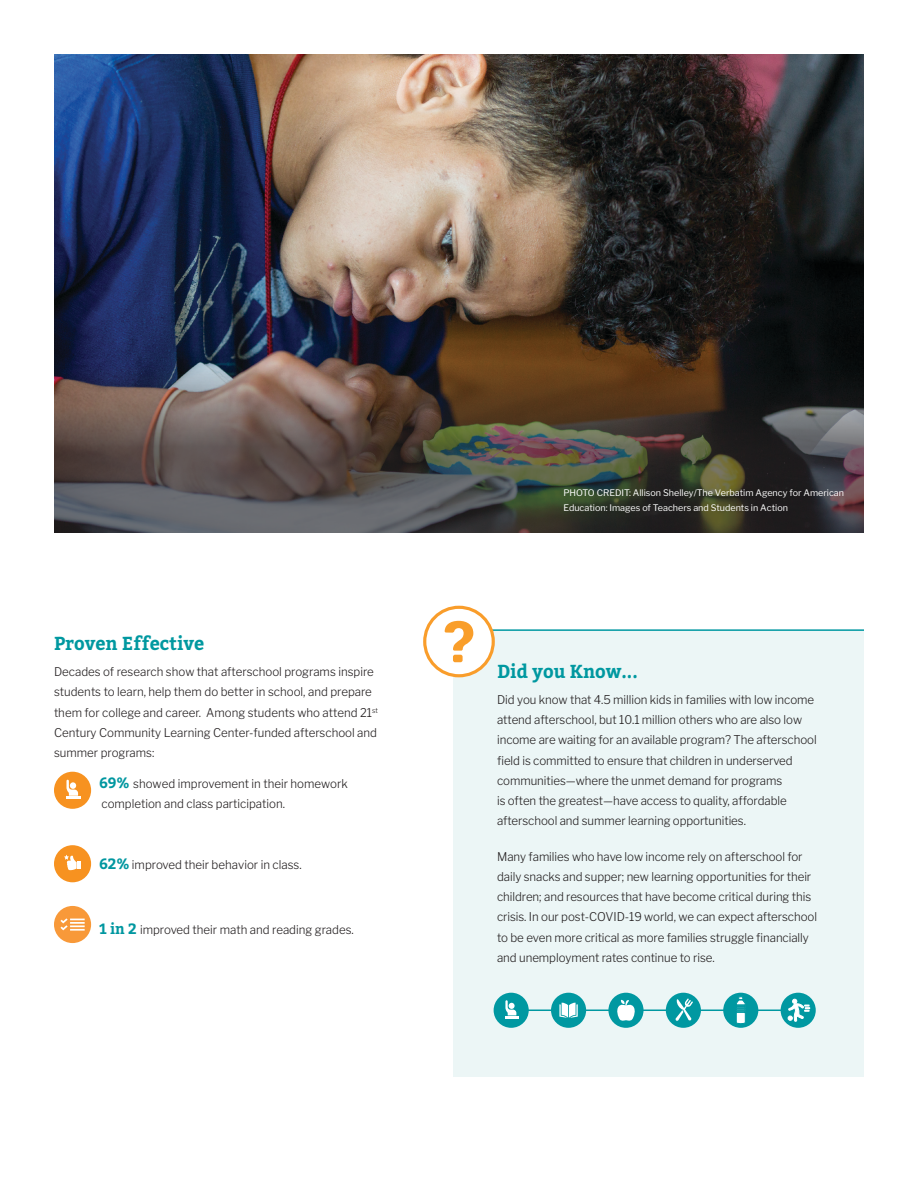
<style>
.page{position:relative;width:918px;height:1188px;background:#fff}
.page>*{position:absolute;margin:0;border:0;box-sizing:border-box;transform-origin:0 0}
.t1{font:700 18.75px "Bitter";color:#0098a0;scale:.96 1}
.Body{font:300 12px/20.2px "Libre Franklin";letter-spacing:-.005em;color:#231f20;scale:.96 1}
.BODY{font:9px/15px "Libre Franklin";color:#fff}
.s1{font-family:"Bitter";font-weight:700;font-size:14.85px;color:#0097a0}
</style>
<div class="page">
<div style="left:454px;top:630px;width:410px;height:446px;background:#ecf6f6"></div>
<hr style="left:459px;top:629px;width:405px;height:2px;background:#0098a1">
<div style="left:425px;top:607px;width:68px;height:69px;background:#fff;border-radius:50%"></div>
<div style="left:423px;top:606px;width:72px;height:71px;border:3px solid #f99d2b;border-radius:50%"></div>
<svg style="left:445px;top:621px;width:28px;height:41px"></svg>
<div style="left:54px;top:772px;width:37px;height:37px;background:#f79220;border-radius:50%"></div>
<svg style="left:66px;top:780px;width:15px;height:19px"></svg>
<div style="left:54px;top:845px;width:37px;height:37px;background:#f79220;border-radius:50%"></div>
<svg style="left:64px;top:855px;width:17px;height:15px"></svg>
<div style="left:54px;top:906px;width:37px;height:37px;background:#f89939;border-radius:50%"></div>
<svg style="left:60px;top:918px;width:25px;height:13px"></svg>
<img style="left:54px;top:54px;width:810px;height:479px">
<hr style="left:515px;top:1010px;width:280px;height:1px;background:#0098a1">
<div style="left:494px;top:993px;width:35px;height:35px;background:#0098a1;border-radius:50%"></div>
<svg style="left:505px;top:1000px;width:14px;height:18px"></svg>
<div style="left:666px;top:993px;width:35px;height:35px;background:#0098a1;border-radius:50%"></div>
<svg style="left:675px;top:998px;width:18px;height:23px"></svg>
<div style="left:608px;top:993px;width:36px;height:35px;background:#0098a1;border-radius:50%"></div>
<svg style="left:617px;top:1000px;width:18px;height:21px"></svg>
<div style="left:723px;top:993px;width:35px;height:35px;background:#0098a1;border-radius:50%"></div>
<svg style="left:736px;top:997px;width:9px;height:27px"></svg>
<div style="left:781px;top:993px;width:35px;height:35px;background:#0098a1;border-radius:50%"></div>
<svg style="left:788px;top:999px;width:22px;height:23px"></svg>
<div style="left:551px;top:993px;width:35px;height:35px;background:#0098a1;border-radius:50%"></div>
<svg style="left:559px;top:1003px;width:19px;height:15px"></svg>
<p class="t1" style="left:54px;top:632px;width:158px">Proven Effective</p>
<p class="Body" style="left:54px;top:662px;width:339px">Decades of research show that afterschool programs inspire students to learn, help them do better in school, and prepare them for college and career. Among students who attend 21<sup>st </sup>Century Community Learning Center-funded afterschool and summer programs:</p>
<p class="Body" style="left:99px;top:773px;width:261px"><span class="s1">69%</span> showed improvement in their homework completion and class participation.</p>
<p class="Body" style="left:99px;top:854px;width:213px"><span class="s1">62%</span> improved their behavior in class.</p>
<p class="Body" style="left:99px;top:920px;width:267px"><span class="s1">1 in 2</span> improved their math and reading grades.</p>
<p class="BODY" style="left:563px;top:486px;width:282px">PHOTO CREDIT: Allison Shelley/The Verbatim Agency for American<br>Education: Images of Teachers and Students in Action</p>
<p class="t1" style="left:497px;top:660px;width:148px">Did you Know...</p>
<p class="Body" style="left:497px;top:689px;width:334px">Did you know that 4.5 million kids in families with low income attend afterschool, but 10.1 million others who are also low income are waiting for an available program? The afterschool field is committed to ensure that children in underserved communities—where the unmet demand for programs<br>is often the greatest—have access to quality, affordable afterschool and summer learning opportunities.</p>
<p class="Body" style="left:497px;top:846px;width:335px">Many families who have low income rely on afterschool for daily snacks and supper; new learning opportunities for their children; and resources that have become critical during this crisis. In our post-COVID-19 world, we can expect afterschool to be even more critical as more families struggle financially and unemployment rates continue to rise.</p>
</div>
